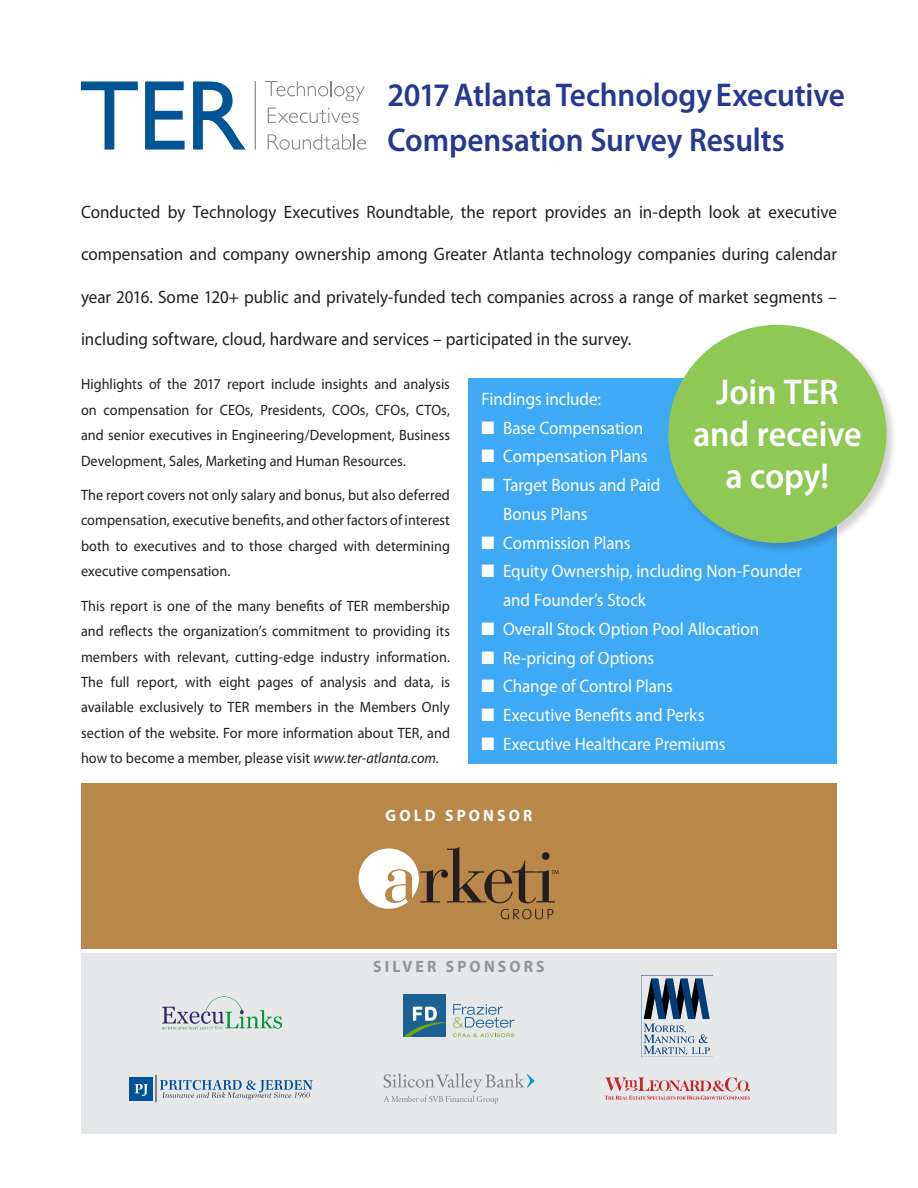
<style>
.page{position:relative;width:918px;height:1188px;background:#fff}
.page>*{position:absolute;margin:0;border:0;box-sizing:border-box;transform-origin:0 0}
.t1{font:600 36px "Myriad Pro";letter-spacing:-.005em;color:#fff;scale:.95 1}
.t2{font:600 33px/45px "Myriad Pro";letter-spacing:-.005em;color:#283890;scale:.95 1}
.t3{font:18px "Myriad Pro";color:#231f20;scale:.95 1}
.t4{font:18px/28.8px "Myriad Pro";letter-spacing:-.005em;color:#fff;scale:.95 1}
.t5{font:700 16.5px "Myriad Pro";letter-spacing:.2em;color:#939598;scale:.95 1}
.t6{font:700 16.5px "Myriad Pro";letter-spacing:.2em;color:#fff;scale:.95 1}
.t7{font:15px/25.5px "Myriad Pro";letter-spacing:.005em;color:#231f20;text-align:justify;scale:.95 1}
.s1{font-style:italic}
</style>
<div class="page">
<div style="left:81px;top:954px;width:756px;height:180px;background:#e6e7e9"></div>
<div style="left:81px;top:783px;width:756px;height:165px;background:#b98747"></div>
<div style="left:130px;top:1077px;width:23px;height:23px;background:#01529a"></div>
<svg style="left:156px;top:1075px;width:157px;height:27px"></svg>
<svg style="left:135px;top:1084px;width:13px;height:12px"></svg>
<img style="left:162px;top:996px;width:119px;height:34px">
<img style="left:642px;top:978px;width:70px;height:79px">
<svg style="left:384px;top:1073px;width:150px;height:31px"></svg>
<svg style="left:605px;top:1077px;width:145px;height:23px"></svg>
<svg style="left:81px;top:81px;width:57px;height:69px"></svg>
<svg style="left:145px;top:81px;width:40px;height:69px"></svg>
<svg style="left:193px;top:81px;width:53px;height:69px"></svg>
<svg style="left:265px;top:81px;width:100px;height:20px"></svg>
<svg style="left:268px;top:108px;width:91px;height:15px"></svg>
<svg style="left:268px;top:134px;width:98px;height:16px"></svg>
<hr style="left:255px;top:81px;width:1px;height:69px;background:#808285">
<div style="left:468px;top:378px;width:369px;height:385px;background:#3fa9f5"></div>
<div style="left:668px;top:324px;width:230px;height:231px;background:#231f20;opacity:.2"></div>
<div style="left:668px;top:325px;width:218px;height:218px;background:#8fc854;border-radius:50%"></div>
<div style="left:403px;top:994px;width:43px;height:43px;background:#1b6194"></div>
<svg style="left:403px;top:1007px;width:43px;height:30px"></svg>
<svg style="left:453px;top:1004px;width:61px;height:33px"></svg>
<svg style="left:359px;top:847px;width:200px;height:72px"></svg>
<p class="t2" style="left:387px;top:71px;width:483px">2017 Atlanta Technology Executive<br>Compensation Survey Results</p>
<p class="t3" style="left:81px;top:200px;width:797px">Conducted by Technology Executives Roundtable, the report provides an in-depth look at executive</p>
<p class="t3" style="left:81px;top:243px;width:797px">compensation and company ownership among Greater Atlanta technology companies during calendar</p>
<p class="t3" style="left:81px;top:286px;width:797px">year 2016. Some 120+ public and privately-funded tech companies across a range of market segments –</p>
<p class="t3" style="left:81px;top:328px;width:581px">including software, cloud, hardware and services – participated in the survey.</p>
<p class="t7" style="left:81px;top:371px;width:390px">Highlights of the 2017 report include insights and analysis on compensation for CEOs, Presidents, COOs, CFOs, CTOs, and senior executives in Engineering/Development, Business Development, Sales, Marketing and Human Resources.</p>
<p class="t7" style="left:81px;top:482px;width:390px">The report covers not only salary and bonus, but also deferred compensation, executive benefits, and other factors of interest both to executives and to those charged with determining executive compensation.</p>
<p class="t7" style="left:81px;top:593px;width:390px">This report is one of the many benefits of TER membership and reflects the organization’s commitment to providing its members with relevant, cutting-edge industry information.<br>The full report, with eight pages of analysis and data, is available exclusively to TER members in the Members Only section of the website. For more information about TER, and how to become a member, please visit <span class="s1">www.ter-atlanta.com.</span></p>
<p class="t1" style="left:716px;top:369px;width:130px">Join TER</p>
<p class="t1" style="left:693px;top:411px;width:179px">and receive</p>
<p class="t1" style="left:726px;top:453px;width:111px">a copy!</p>
<p class="t4" style="left:482px;top:384px;width:127px">Findings include:</p>
<p class="t4" style="left:482px;top:413px;width:172px">■ Base Compensation</p>
<p class="t4" style="left:482px;top:442px;width:176px">■ Compensation Plans</p>
<p class="t4" style="left:503px;top:470px;width:167px;text-indent:-22px">■ Target Bonus and Paid<br>Bonus Plans</p>
<p class="t4" style="left:482px;top:528px;width:158px">■ Commission Plans</p>
<p class="t4" style="left:503px;top:557px;width:316px;text-indent:-22px">■ Equity Ownership, including Non-Founder and Founder’s Stock</p>
<p class="t4" style="left:482px;top:614px;width:294px">■ Overall Stock Option Pool Allocation</p>
<p class="t4" style="left:482px;top:643px;width:183px">■ Re-pricing of Options</p>
<p class="t4" style="left:482px;top:672px;width:203px">■ Change of Control Plans</p>
<p class="t4" style="left:482px;top:700px;width:236px">■ Executive Benefits and Perks</p>
<p class="t4" style="left:482px;top:729px;width:259px">■ Executive Healthcare Premiums</p>
<p class="t6" style="left:386px;top:805px;width:156px">GOLD SPONSOR</p>
<p class="t5" style="left:373px;top:956px;width:182px">SILVER SPONSORS</p>
</div>
